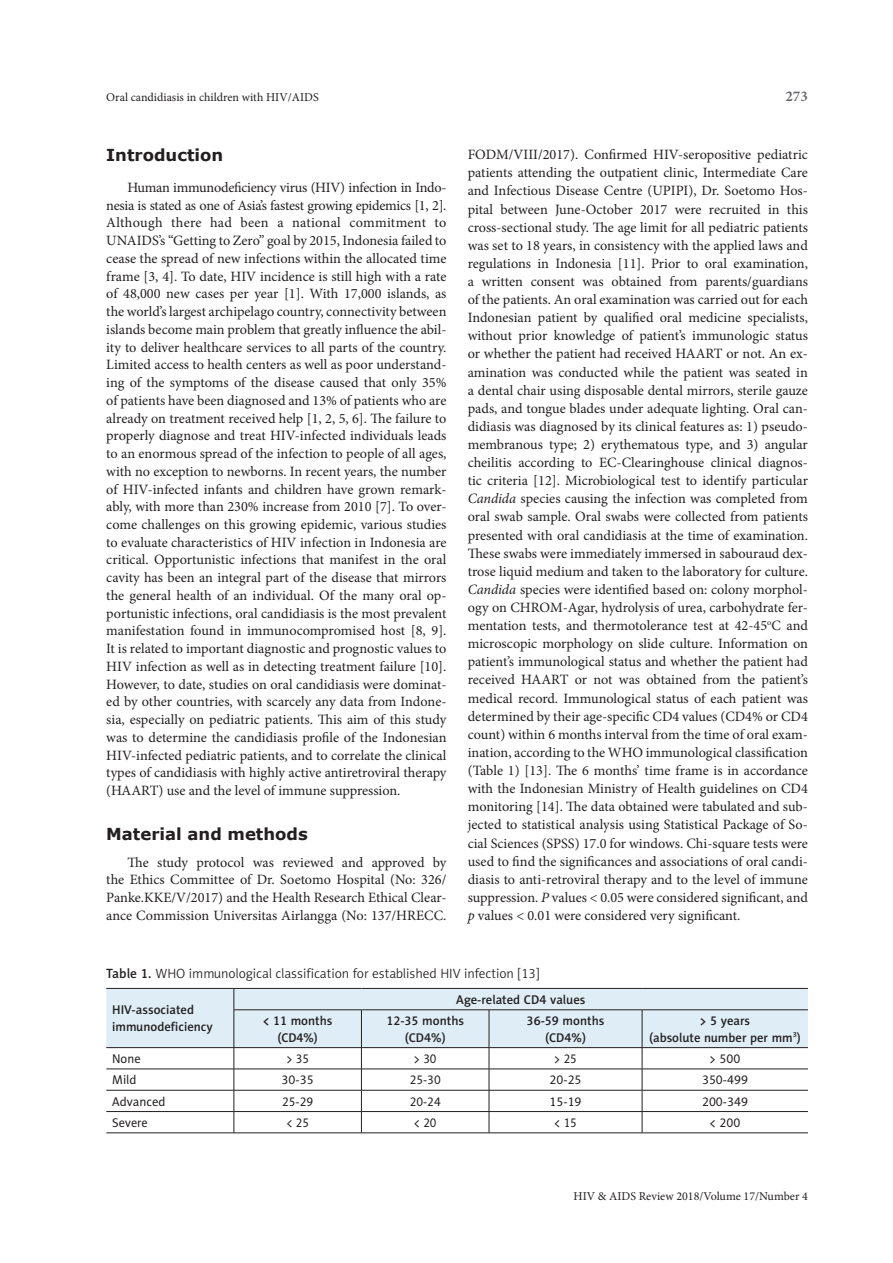
<style>
.page{position:relative;width:893px;height:1263px;background:#fff}
.page>*{position:absolute;margin:0;border:0;box-sizing:border-box;transform-origin:0 0}
.Srodtytul_1{font:700 16.5px "Verdana";color:#231f20}
.Strona_nieparzysta{font:700 15px "Minion Pro";color:#6c6d70}
.Tekst{font:14.25px/18.1px "Minion Pro";color:#231f20;text-align:justify}
.rycina_tabela_podpis{font:13.5px "Naomi Sans EFN Light";color:#231f20}
.tabela_glowka{font:12.75px/16.5px "Naomi Sans EFN Medium";color:#231f20}
.tabela_tekst{font:12.75px "Naomi Sans EFN";color:#231f20}
.tabela_tekst-2{font:12.75px "Naomi Sans EFN";color:#231f20;scale:.95 1}
.t1{font:12px "Minion Pro";color:#231f20}
.s1{font-style:italic}
.s2{font-family:"Naomi Sans EFN Medium"}
</style>
<div class="page">
<svg style="left:106px;top:988px;width:702px;height:144px"></svg>
<hr style="left:106px;top:1132px;width:128px;height:1px;background:#231f20">
<hr style="left:234px;top:1132px;width:127px;height:1px;background:#231f20">
<hr style="left:361px;top:1132px;width:128px;height:1px;background:#231f20">
<hr style="left:489px;top:1132px;width:153px;height:1px;background:#231f20">
<hr style="left:642px;top:1132px;width:166px;height:1px;background:#231f20">
<p class="t1" style="left:106px;top:89px;width:214px">Oral candidiasis in children with HIV/AIDS</p>
<p class="Strona_nieparzysta" style="left:785px;top:85px;width:24px">273</p>
<p class="Srodtytul_1" style="left:106px;top:144px;width:119px">Introduction</p>
<p class="Tekst" style="left:106px;top:179px;width:342px;line-height:17.7px;text-indent:21px">Human immunodeficiency virus (HIV) infection in Indo&shy;nesia is stated as one of Asia’s fastest growing epidemics [1, 2].<br>Although there had been a national commitment to UNAIDS’s “Getting to Zero” goal by 2015, Indonesia failed to cease the spread of new infections within the allocated time frame [3, 4]. To date, HIV incidence is still high with a rate of 48,000 new cases per year [1]. With 17,000 islands, as the world’s largest archipelago country, connectivity between islands become main problem that greatly influence the abil&shy;ity to deliver healthcare services to all parts of the country.<br>Limited access to health centers as well as poor understand&shy;ing of the symptoms of the disease caused that only 35% of patients have been diagnosed and 13% of patients who are already on treatment received help [1, 2, 5, 6]. The failure to properly diagnose and treat HIV-infected individuals leads to an enormous spread of the infection to people of all ages, with no exception to newborns. In recent years, the number of HIV-infected infants and children have grown remark&shy;ably, with more than 230% increase from 2010 [7]. To over&shy;come challenges on this growing epidemic, various studies to evaluate characteristics of HIV infection in Indonesia are critical. Opportunistic infections that manifest in the oral cavity has been an integral part of the disease that mirrors the general health of an individual. Of the many oral op&shy;portunistic infections, oral candidiasis is the most prevalent manifestation found in immunocompromised host [8, 9].<br>It is related to important diagnostic and prognostic values to HIV infection as well as in detecting treatment failure [10].<br>However, to date, studies on oral candidiasis were dominat&shy;ed by other countries, with scarcely any data from Indone&shy;sia, especially on pediatric patients. This aim of this study was to determine the candidiasis profile of the Indonesian HIV-infected pediatric patients, and to correlate the clinical types of candidiasis with highly active antiretroviral therapy (HAART) use and the level of immune suppression.</p>
<p class="Srodtytul_1" style="left:106px;top:823px;width:203px">Material and methods</p>
<p class="Tekst" style="left:106px;top:853px;width:342px;line-height:17.7px;text-indent:21px">The study protocol was reviewed and approved by the Ethics Committee of Dr. Soetomo Hospital (No: 326/ Panke.KKE/V/2017) and the Health Research Ethical Clear&shy;ance Commission Universitas Airlangga (No: 137/HRECC.</p>
<p class="Tekst" style="left:468px;top:146px;width:342px">FODM/VIII/2017). Confirmed HIV-seropositive pediatric patients attending the outpatient clinic, Intermediate Care and Infectious Disease Centre (UPIPI), Dr. Soetomo Hos&shy;pital between June-October 2017 were recruited in this cross-sectional study. The age limit for all pediatric patients was set to 18 years, in consistency with the applied laws and regulations in Indonesia [11]. Prior to oral examination, a written consent was obtained from parents/guardians of the patients. An oral examination was carried out for each Indonesian patient by qualified oral medicine specialists, without prior knowledge of patient’s immunologic status or whether the patient had received HAART or not. An ex&shy;amination was conducted while the patient was seated in a dental chair using disposable dental mirrors, sterile gauze pads, and tongue blades under adequate lighting. Oral can&shy;didiasis was diagnosed by its clinical features as: 1) pseudo&shy;membranous type; 2) erythematous type, and 3) angular cheilitis according to EC-Clearinghouse clinical diagnos&shy;tic criteria [12]. Microbiological test to identify particular <span class="s1">Candida</span> species causing the infection was completed from oral swab sample. Oral swabs were collected from patients presented with oral candidiasis at the time of examination.<br>These swabs were immediately immersed in sabouraud dex&shy;trose liquid medium and taken to the laboratory for culture.<br><span class="s1">Candida</span> species were identified based on: colony morphol&shy;ogy on CHROM-Agar, hydrolysis of urea, carbohydrate fer&shy;mentation tests, and thermotolerance test at 42-45<sup>o</sup>C and microscopic morphology on slide culture. Information on patient’s immunological status and whether the patient had received HAART or not was obtained from the patient’s medical record. Immunological status of each patient was determined by their age-specific CD4 values (CD4% or CD4 count) within 6 months interval from the time of oral exam&shy;ination, according to the WHO immunological classification (Table 1) [13]. The 6 months’ time frame is in accordance with the Indonesian Ministry of Health guidelines on CD4 monitoring [14]. The data obtained were tabulated and sub&shy;jected to statistical analysis using Statistical Package of So&shy;cial Sciences (SPSS) 17.0 for windows. Chi-square tests were used to find the significances and associations of oral candi&shy;diasis to anti-retroviral therapy and to the level of immune suppression. <span class="s1">P</span> values &lt; 0.05 were considered significant, and <span class="s1">p</span> values &lt; 0.01 were considered very significant.</p>
<p class="rycina_tabela_podpis" style="left:106px;top:966px;width:435px"><span class="s2">Table 1.</span> WHO immunological classification for established HIV infection [13]</p>
<p class="tabela_glowka" style="left:112px;top:1002px;width:102px">HIV-associated immunodeficiency</p>
<p class="tabela_glowka" style="left:456px;top:991px;width:131px">Age-related CD4 values</p>
<p class="tabela_glowka" style="left:263px;top:1012px;width:71px">&lt; 11 months</p>
<p class="tabela_glowka" style="left:277px;top:1029px;width:42px">(CD4%)</p>
<p class="tabela_glowka" style="left:386px;top:1012px;width:79px">12-35 months</p>
<p class="tabela_glowka" style="left:405px;top:1029px;width:43px">(CD4%)</p>
<p class="tabela_glowka" style="left:527px;top:1012px;width:79px">36-59 months</p>
<p class="tabela_glowka" style="left:545px;top:1029px;width:43px">(CD4%)</p>
<p class="tabela_glowka" style="left:700px;top:1012px;width:52px">&gt; 5 years</p>
<p class="tabela_glowka" style="left:649px;top:1029px;width:153px">(absolute number per mm<sup>3</sup>)</p>
<p class="tabela_tekst" style="left:112px;top:1051px;width:30px">None</p>
<p class="tabela_tekst-2" style="left:286px;top:1051px;width:25px">&gt; 35</p>
<p class="tabela_tekst-2" style="left:414px;top:1051px;width:25px">&gt; 30</p>
<p class="tabela_tekst-2" style="left:554px;top:1051px;width:25px">&gt; 25</p>
<p class="tabela_tekst" style="left:710px;top:1051px;width:32px">&gt; 500</p>
<p class="tabela_tekst" style="left:112px;top:1072px;width:26px">Mild</p>
<p class="tabela_tekst" style="left:282px;top:1072px;width:34px">30-35</p>
<p class="tabela_tekst" style="left:410px;top:1072px;width:33px">25-30</p>
<p class="tabela_tekst" style="left:550px;top:1072px;width:34px">20-25</p>
<p class="tabela_tekst" style="left:702px;top:1072px;width:47px">350-499</p>
<p class="tabela_tekst" style="left:112px;top:1093px;width:55px">Advanced</p>
<p class="tabela_tekst" style="left:282px;top:1093px;width:33px">25-29</p>
<p class="tabela_tekst" style="left:410px;top:1093px;width:33px">20-24</p>
<p class="tabela_tekst" style="left:550px;top:1093px;width:34px">15-19</p>
<p class="tabela_tekst" style="left:702px;top:1093px;width:47px">200-349</p>
<p class="tabela_tekst" style="left:112px;top:1114px;width:37px">Severe</p>
<p class="tabela_tekst-2" style="left:286px;top:1114px;width:25px">&lt; 25</p>
<p class="tabela_tekst-2" style="left:414px;top:1114px;width:25px">&lt; 20</p>
<p class="tabela_tekst-2" style="left:554px;top:1114px;width:25px">&lt; 15</p>
<p class="tabela_tekst" style="left:710px;top:1114px;width:32px">&lt; 200</p>
<p class="t1" style="left:573px;top:1188px;width:236px">HIV &amp; AIDS Review 2018/Volume 17/Number 4</p>
</div>
